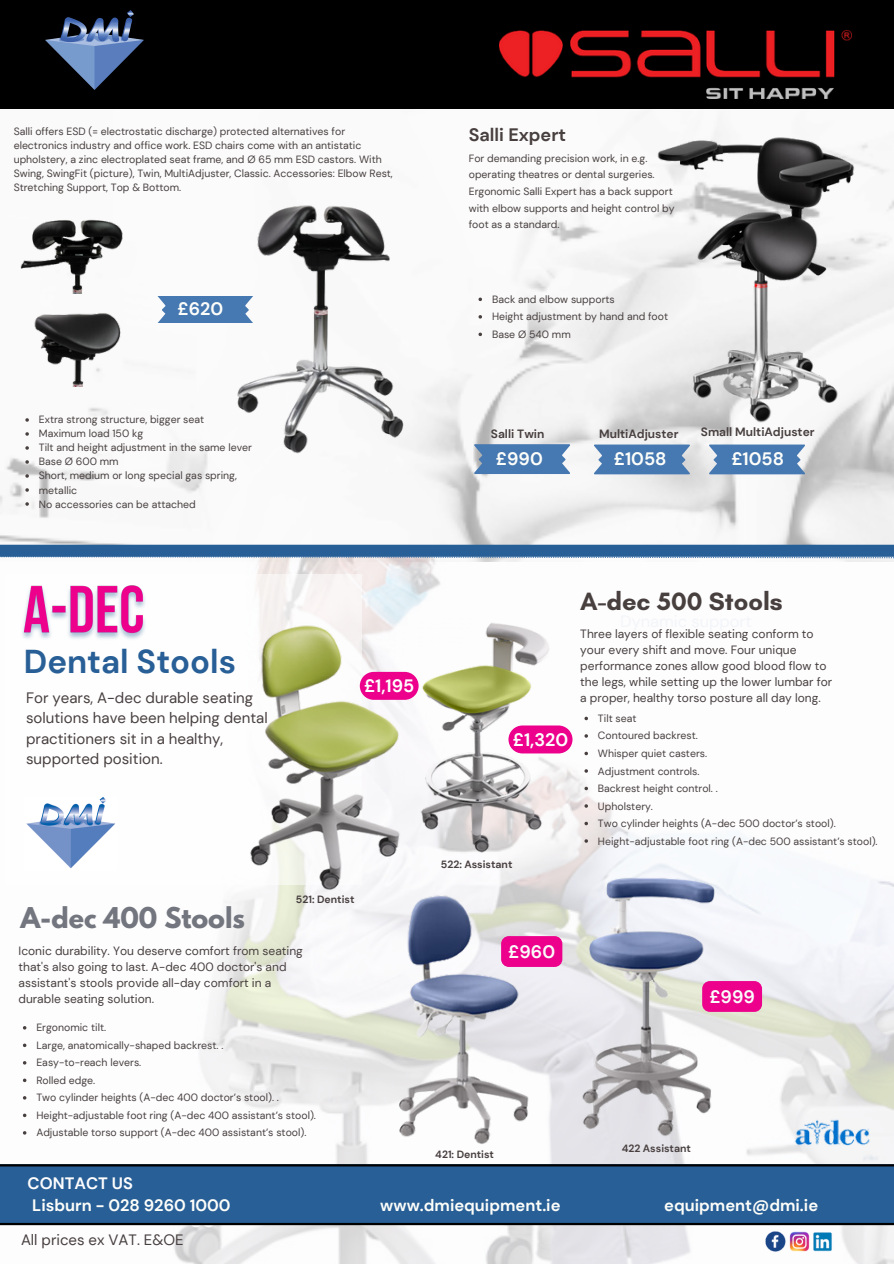
<style>
.page{position:relative;width:894px;height:1264px;background:#fff}
.page>*{position:absolute;margin:0;border:0;box-sizing:border-box;transform-origin:0 0}
.t1{font:700 33px "DM Sans";color:#285f96}
.t2{font:700 25.5px "Glacial Indifference";color:#483f3f}
.t3{font:700 25.35px "League Spartan";color:#73767e}
.t4{font:700 18px "DM Sans";color:#fdfefa}
.t5{font:700 18px "DM Sans";color:#fff}
.t6{font:700 18px "DM Sans";color:#483f3f}
.t7{font:700 18px "DM Sans";color:#fbfbfb}
.t8{font:700 16.5px "DM Sans";color:#fdfefa}
.t9{font:700 16.5px "DM Sans";color:#fdfdfe}
.t10{font:15px/20.2px "DM Sans";color:#483f3f}
.t11{font:12px/16px "DM Sans";color:#483f3f}
.t12{font:700 12px "DM Sans";color:#483f3f}
.t13{font:10.5px/16.6px "DM Sans";color:#483f3f}
.t14{font:700 10.5px "DM Sans";color:#483f3f}
</style>
<div class="page">
<img style="left:0;top:164px;width:893px;height:380px">
<div style="left:0;top:0;width:893px;height:109px;background:#000"></div>
<img style="left:499px;top:31px;width:351px;height:67px">
<img style="left:222px;top:183px;width:194px;height:290px">
<img style="left:17px;top:293px;width:129px;height:94px">
<img style="left:13px;top:209px;width:115px;height:84px">
<svg style="left:157px;top:296px;width:96px;height:27px;background:#5885b8"></svg>
<svg style="left:478px;top:297px;width:4px;height:4px"></svg>
<svg style="left:478px;top:315px;width:4px;height:3px"></svg>
<svg style="left:478px;top:332px;width:4px;height:4px"></svg>
<img style="left:649px;top:126px;width:222px;height:304px">
<img style="left:0;top:558px;width:893px;height:705px">
<div style="left:5px;top:574px;width:356px;height:310px;background:#fff"></div>
<img style="left:46px;top:11px;width:97px;height:79px">
<img style="left:758px;top:1225px;width:82px;height:38px">
<div style="left:0;top:1164px;width:893px;height:60px;background:#285f96"></div>
<img style="left:790px;top:1114px;width:82px;height:34px">
<img style="left:370px;top:845px;width:389px;height:325px">
<img style="left:26px;top:797px;width:90px;height:72px">
<img style="left:186px;top:622px;width:278px;height:278px">
<img style="left:364px;top:618px;width:237px;height:237px">
<svg style="left:25px;top:418px;width:4px;height:4px"></svg>
<svg style="left:25px;top:432px;width:4px;height:4px"></svg>
<svg style="left:25px;top:446px;width:4px;height:4px"></svg>
<svg style="left:25px;top:460px;width:4px;height:4px"></svg>
<svg style="left:25px;top:474px;width:4px;height:4px"></svg>
<svg style="left:25px;top:488px;width:4px;height:4px"></svg>
<svg style="left:25px;top:502px;width:4px;height:4px"></svg>
<svg style="left:474px;top:444px;width:95px;height:30px;background:#5380b4"></svg>
<svg style="left:593px;top:444px;width:96px;height:30px;background:#5884b7"></svg>
<svg style="left:708px;top:444px;width:96px;height:30px;background:#5885b7"></svg>
<div style="left:360px;top:672px;width:58px;height:27px;background:#ec008c;border-radius:14px"></div>
<svg style="left:508px;top:725px;width:64px;height:28px;background:#ed1b98"></svg>
<svg style="left:23px;top:1043px;width:3px;height:4px"></svg>
<svg style="left:23px;top:1078px;width:3px;height:4px"></svg>
<svg style="left:23px;top:1113px;width:3px;height:4px"></svg>
<div style="left:501px;top:936px;width:61px;height:30px;background:#ec008c;border-radius:8px"></div>
<svg style="left:584px;top:716px;width:4px;height:4px"></svg>
<svg style="left:584px;top:734px;width:4px;height:3px"></svg>
<svg style="left:584px;top:751px;width:4px;height:4px"></svg>
<svg style="left:584px;top:769px;width:4px;height:3px"></svg>
<svg style="left:584px;top:786px;width:4px;height:4px"></svg>
<svg style="left:584px;top:804px;width:4px;height:3px"></svg>
<svg style="left:584px;top:821px;width:4px;height:4px"></svg>
<svg style="left:584px;top:839px;width:4px;height:3px"></svg>
<img style="left:22px;top:585px;width:123px;height:54px">
<div style="left:702px;top:981px;width:59px;height:30px;background:#ec008c;border-radius:8px"></div>
<svg style="left:0;top:544px;width:893px;height:14px;background:#3e6fa0"></svg>
<p class="t13" style="left:14px;top:124px;width:380px;line-height:14px">Salli offers ESD (= electrostatic discharge) protected alternatives for electronics industry and office work. ESD chairs come with an antistatic upholstery, a zinc electroplated seat frame, and Ø 65 mm ESD castors. With Swing, SwingFit (picture), Twin, MultiAdjuster, Classic. Accessories: Elbow Rest, Stretching Support, Top &amp; Bottom.</p>
<p class="t4" style="left:177px;top:297px;width:47px">£620</p>
<p class="t13" style="left:39px;top:411px;width:167px">Extra strong structure, bigger seat</p>
<p class="t13" style="left:39px;top:425px;width:106px">Maximum load 150 kg</p>
<p class="t13" style="left:39px;top:439px;width:214px">Tilt and height adjustment in the same lever</p>
<p class="t13" style="left:39px;top:453px;width:81px">Base Ø 600 mm</p>
<p class="t13" style="left:39px;top:467px;width:199px">Short, medium or long special gas spring,</p>
<p class="t13" style="left:39px;top:481px;width:40px">metallic</p>
<p class="t13" style="left:39px;top:495px;width:158px">No accessories can be attached</p>
<p class="t6" style="left:468px;top:123px;width:99px">Salli Expert</p>
<p class="t13" style="left:468px;top:150px;width:207px">For demanding precision work, in e.g. operating theatres or dental surgeries.<br>Ergonomic Salli Expert has a back support with elbow supports and height control by foot as a standard.</p>
<p class="t13" style="left:492px;top:291px;width:124px">Back and elbow supports</p>
<p class="t13" style="left:492px;top:308px;width:177px">Height adjustment by hand and foot</p>
<p class="t13" style="left:492px;top:326px;width:80px">Base Ø 540 mm</p>
<p class="t12" style="left:490px;top:426px;width:55px">Salli Twin</p>
<p class="t4" style="left:496px;top:447px;width:48px">£990</p>
<p class="t12" style="left:599px;top:426px;width:81px">MultiAdjuster</p>
<p class="t4" style="left:613px;top:447px;width:54px">£1058</p>
<p class="t12" style="left:700px;top:424px;width:115px">Small MultiAdjuster</p>
<h5 class="t4" style="left:731px;top:447px;width:54px">£1058</h5>
<p class="t1" style="left:24px;top:640px;width:214px">Dental Stools</p>
<p class="t10" style="left:26px;top:687px;width:243px">For years, A-dec durable seating solutions have been helping dental practitioners sit in a healthy, supported position.</p>
<p class="t5" style="left:364px;top:674px;width:52px">£1,195</p>
<p class="t3" style="left:20px;top:905px;width:226px">A-dec 400 Stools</p>
<p class="t14" style="left:296px;top:893px;width:60px">521: Dentist</p>
<p class="t11" style="left:19px;top:943px;width:286px">Iconic durability. You deserve comfort from seating that's also going to last. A-dec 400 doctor's and assistant's stools provide all-day comfort in a durable seating solution.</p>
<h5 class="t13" style="left:36px;top:1019px;width:71px">Ergonomic tilt.</h5>
<p class="t13" style="left:36px;top:1036px;width:188px">Large, anatomically-shaped backrest. .</p>
<h2 class="t13" style="left:36px;top:1054px;width:106px">Easy-to-reach levers.</h2>
<p class="t13" style="left:36px;top:1071px;width:60px">Rolled edge.</p>
<p class="t13" style="left:36px;top:1089px;width:244px">Two cylinder heights (A-dec 400 doctor’s stool). .</p>
<h3 class="t13" style="left:36px;top:1106px;width:281px">Height-adjustable foot ring (A-dec 400 assistant’s stool).</h3>
<p class="t13" style="left:36px;top:1124px;width:271px">Adjustable torso support (A-dec 400 assistant’s stool).</p>
<h3 class="t9" style="left:28px;top:1172px;width:107px">CONTACT US</h3>
<p class="t5" style="left:512px;top:727px;width:57px">£1,320</p>
<p class="t14" style="left:440px;top:857px;width:73px">522: Assistant</p>
<h5 class="t2" style="left:580px;top:586px;width:204px">A-dec 500 Stools</h5>
<h5 class="t11" style="left:580px;top:625px;width:253px">Three layers of flexible seating conform to your every shift and move. Four unique performance zones allow good blood flow to the legs, while setting up the lower lumbar for a proper, healthy torso posture all day long.</h5>
<p class="t13" style="left:597px;top:710px;width:40px">Tilt seat</p>
<p class="t13" style="left:597px;top:727px;width:101px">Contoured backrest.</p>
<p class="t13" style="left:597px;top:745px;width:111px">Whisper quiet casters.</p>
<p class="t13" style="left:597px;top:762px;width:103px">Adjustment controls.</p>
<p class="t13" style="left:597px;top:780px;width:121px">Backrest height control. .</p>
<p class="t13" style="left:597px;top:797px;width:57px">Upholstery.</p>
<p class="t13" style="left:597px;top:815px;width:239px">Two cylinder heights (A-dec 500 doctor’s stool).</p>
<p class="t13" style="left:597px;top:832px;width:281px">Height-adjustable foot ring (A-dec 500 assistant’s stool).</p>
<h5 class="t7" style="left:508px;top:939px;width:48px">£960</h5>
<p class="t7" style="left:709px;top:984px;width:47px">£999</p>
<p class="t14" style="left:435px;top:1147px;width:60px">421: Dentist</p>
<h5 class="t14" style="left:621px;top:1141px;width:71px">422 Assistant</h5>
<p class="t8" style="left:32px;top:1194px;width:200px">Lisburn - 028 9260 1000</p>
<p class="t10" style="left:21px;top:1229px;width:164px">All prices ex VAT. E&amp;OE</p>
<p class="t8" style="left:380px;top:1194px;width:182px">www.dmiequipment.ie</p>
<p class="t8" style="left:664px;top:1194px;width:155px">equipment@dmi.ie</p>
</div>
